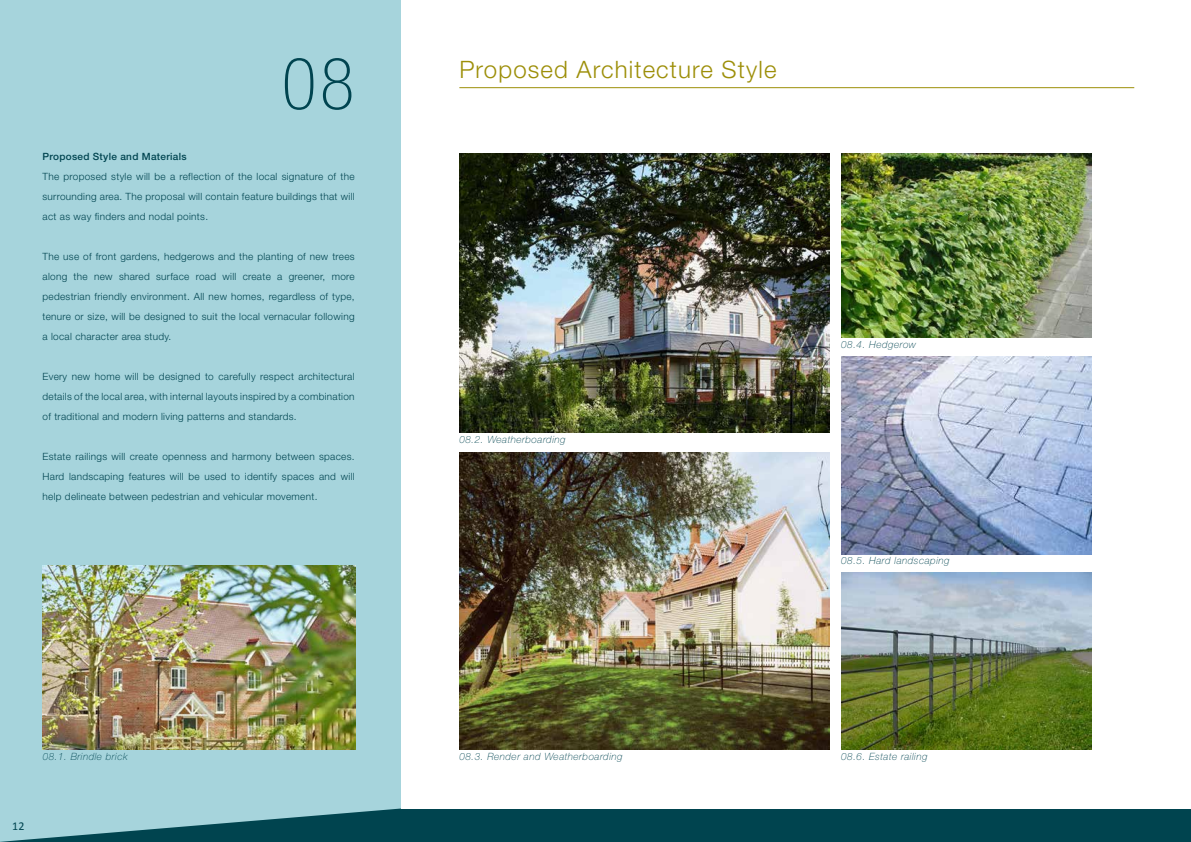
<style>
.page{position:relative;width:1191px;height:842px;background:#fff}
.page>*{position:absolute;margin:0;border:0;box-sizing:border-box;transform-origin:0 0}
.t1{font:100 condensed 72px "Helvetica Neue LT Std";color:#004450}
.t2{font:300 24px "Helvetica Neue LT Std";letter-spacing:.05em;color:#9d8f09}
.t3{font:12px "Calibri";color:#004450}
.t4{font:300 10px/20px "Helvetica Neue LT Std";letter-spacing:.03em;color:#004450;text-align:justify}
.t5{font:italic 100 10px "Helvetica Neue LT Std";letter-spacing:.05em;color:#004450}
.t6{font:500 10px "Helvetica Neue LT Std";letter-spacing:.03em;color:#004450}
</style>
<div class="page">
<div style="left:0;top:0;width:401px;height:842px;background:#a6d4dc"></div>
<div style="left:401px;top:808px;width:790px;height:34px;background:#00444f"></div>
<hr style="left:459px;top:87px;width:675px;height:1px;background:#9d8f09">
<svg style="left:0;top:808px;width:406px;height:34px"></svg>
<img style="left:459px;top:153px;width:371px;height:280px">
<img style="left:841px;top:153px;width:250px;height:185px">
<img style="left:841px;top:573px;width:250px;height:176px">
<img style="left:841px;top:357px;width:250px;height:197px">
<img style="left:459px;top:452px;width:371px;height:297px">
<img style="left:43px;top:565px;width:313px;height:184px">
<h1 class="t1" style="left:282px;top:43px;width:74px">08</h1>
<p class="t6" style="left:43px;top:151px;width:146px">Proposed Style and Materials</p>
<p class="t4" style="left:43px;top:166px;width:314px">The proposed style will be a reflection of the local signature of the surrounding area. The proposal will contain feature buildings that will act as way finders and nodal points.</p>
<p class="t4" style="left:43px;top:246px;width:314px">The use of front gardens, hedgerows and the planting of new trees along the new shared surface road will create a greener, more pedestrian friendly environment. All new homes, regardless of type, tenure or size, will be designed to suit the local vernacular following a local character area study.</p>
<p class="t4" style="left:43px;top:366px;width:314px">Every new home will be designed to carefully respect architectural details of the local area, with internal layouts inspired by a combination of traditional and modern living patterns and standards.</p>
<p class="t4" style="left:43px;top:446px;width:314px">Estate railings will create openness and harmony between spaces.<br>Hard landscaping features will be used to identify spaces and will help delineate between pedestrian and vehicular movement.</p>
<h2 class="t2" style="left:459px;top:55px;width:318px">Proposed Architecture Style</h2>
<p class="t5" style="left:459px;top:433px;width:108px">08.2. Weatherboarding</p>
<p class="t5" style="left:841px;top:338px;width:76px">08.4. Hedgerow</p>
<p class="t5" style="left:841px;top:555px;width:110px">08.5. Hard landscaping</p>
<p class="t5" style="left:43px;top:751px;width:86px">08.1. Brindle brick</p>
<p class="t5" style="left:459px;top:751px;width:165px">08.3. Render and Weatherboarding</p>
<p class="t5" style="left:841px;top:751px;width:88px">08.6. Estate railing</p>
<p class="t3" style="left:12px;top:818px;width:14px">12</p>
</div>
